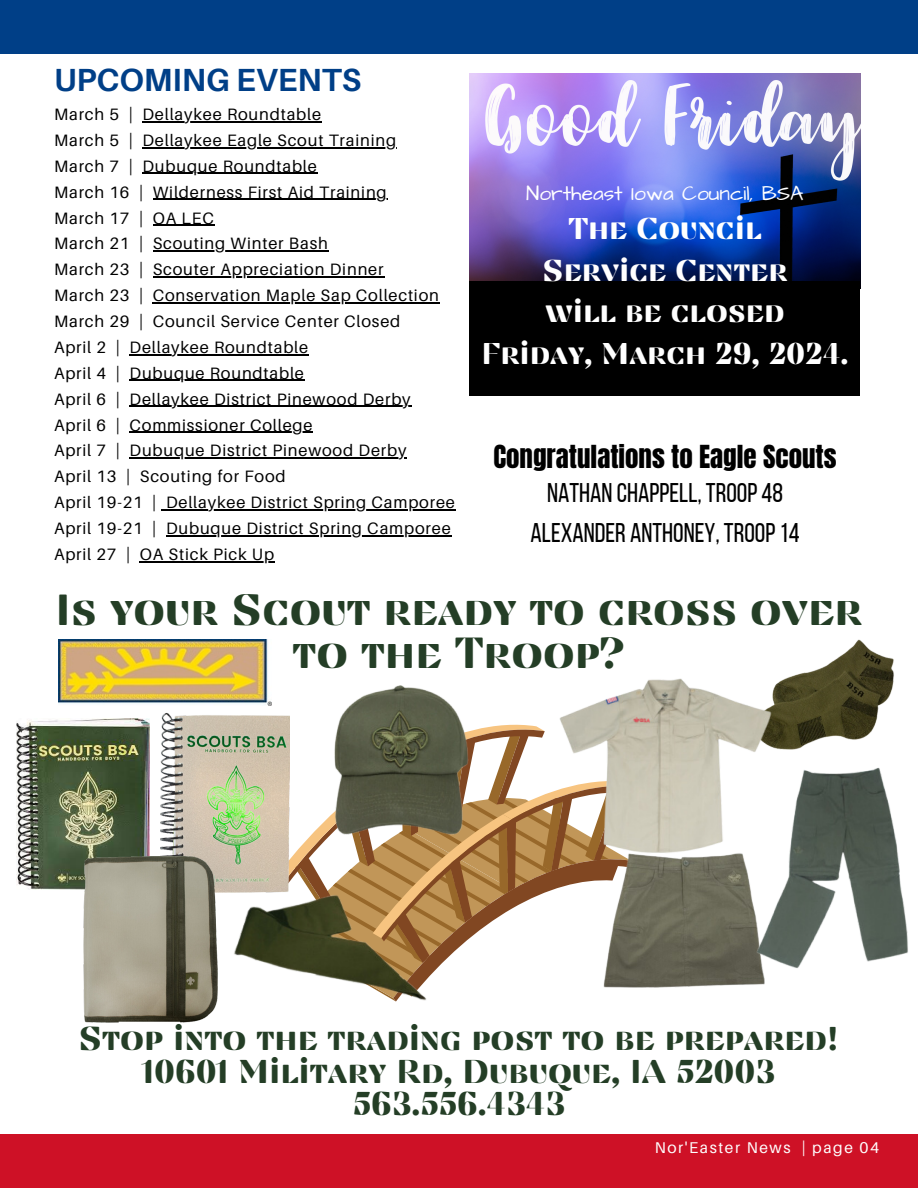
<style>
.page{position:relative;width:918px;height:1188px;background:#fff}
.page>*{position:absolute;margin:0;border:0;box-sizing:border-box;transform-origin:0 0}
.t1{font:43.5px/42.8px "Findel Display";color:#243e26;text-align:center}
.t2{font:33px/32.7px "Findel Display";color:#243e26;text-align:center}
.t3{font:700 31.95px "Aileron";color:#003f87}
.t4{font:30px/41.7px "Findel Display";color:#fff;text-align:center}
.t5{font:27px/34.8px "Anton";color:#000;text-align:center}
.t6{font:27px "Bebas Neue";color:#000}
.t7{font:21px "Architects Daughter";color:#fff}
.t8{font:16.5px/25.8px "Aileron";letter-spacing:.05em;color:#000}
.t9{font:15.6px "Aileron";letter-spacing:.1em;color:#fff}
.s1{font-family:"Bebas Neue"}
</style>
<div class="page">
<div style="left:0;top:1134px;width:918px;height:54px;background:#ce1126"></div>
<div style="left:0;top:0;width:918px;height:54px;background:#003f87"></div>
<hr style="left:142px;top:121px;width:180px;height:1px;background:#000">
<hr style="left:142px;top:147px;width:255px;height:1px;background:#000">
<hr style="left:142px;top:173px;width:176px;height:1px;background:#000">
<hr style="left:153px;top:199px;width:235px;height:1px;background:#000">
<hr style="left:153px;top:225px;width:62px;height:1px;background:#000">
<hr style="left:153px;top:251px;width:176px;height:1px;background:#000">
<hr style="left:153px;top:276px;width:231px;height:2px;background:#000">
<hr style="left:153px;top:302px;width:287px;height:1px;background:#000">
<hr style="left:129px;top:354px;width:180px;height:1px;background:#000">
<hr style="left:129px;top:380px;width:176px;height:1px;background:#000">
<hr style="left:129px;top:406px;width:283px;height:1px;background:#000">
<hr style="left:129px;top:432px;width:184px;height:1px;background:#000">
<hr style="left:129px;top:458px;width:278px;height:1px;background:#000">
<hr style="left:166px;top:509px;width:290px;height:1px;background:#000">
<hr style="left:166px;top:535px;width:286px;height:1px;background:#000">
<hr style="left:140px;top:561px;width:135px;height:1px;background:#000">
<img style="left:470px;top:73px;width:390px;height:209px">
<div style="left:470px;top:282px;width:390px;height:114px;background:#000"></div>
<svg style="left:289px;top:720px;width:313px;height:282px"></svg>
<img style="left:602px;top:859px;width:163px;height:129px">
<img style="left:59px;top:639px;width:212px;height:66px">
<img style="left:160px;top:712px;width:129px;height:181px">
<img style="left:331px;top:686px;width:139px;height:152px">
<img style="left:774px;top:639px;width:120px;height:111px">
<img style="left:234px;top:893px;width:195px;height:108px">
<img style="left:547px;top:678px;width:227px;height:181px">
<img style="left:16px;top:719px;width:133px;height:171px">
<img style="left:83px;top:856px;width:136px;height:167px">
<img style="left:735px;top:765px;width:173px;height:214px">
<h1 class="t3" style="left:54px;top:60px;width:309px">UPCOMING EVENTS</h1>
<h2 class="t8" style="left:54px;top:101px;width:80px">March 5 |</h2>
<p class="t8" style="left:142px;top:101px;width:180px">Dellaykee Roundtable</p>
<p class="t8" style="left:54px;top:127px;width:80px">March 5 |</p>
<h5 class="t8" style="left:142px;top:127px;width:255px">Dellaykee Eagle Scout Training</h5>
<h5 class="t8" style="left:54px;top:153px;width:80px">March 7 |</h5>
<p class="t8" style="left:54px;top:153px;width:264px;text-indent:88px">Dubuque Roundtable<br>March 16 |</p>
<p class="t8" style="left:153px;top:179px;width:235px">Wilderness First Aid Training</p>
<p class="t8" style="left:54px;top:205px;width:91px">March 17 |</p>
<p class="t8" style="left:153px;top:205px;width:63px">OA LEC</p>
<p class="t8" style="left:54px;top:230px;width:91px">March 21 |</p>
<p class="t8" style="left:153px;top:230px;width:177px">Scouting Winter Bash</p>
<p class="t8" style="left:54px;top:256px;width:91px">March 23 |</p>
<p class="t8" style="left:153px;top:256px;width:232px">Scouter Appreciation Dinner</p>
<p class="t8" style="left:54px;top:282px;width:91px">March 23 |</p>
<p class="t8" style="left:153px;top:282px;width:288px">Conservation Maple Sap Collection</p>
<p class="t8" style="left:54px;top:308px;width:91px">March 29 |</p>
<p class="t8" style="left:153px;top:308px;width:249px">Council Service Center Closed</p>
<p class="t8" style="left:54px;top:334px;width:67px">April 2 |</p>
<p class="t8" style="left:129px;top:334px;width:180px">Dellaykee Roundtable</p>
<p class="t8" style="left:54px;top:360px;width:67px">April 4 |</p>
<p class="t8" style="left:129px;top:360px;width:176px">Dubuque Roundtable</p>
<p class="t8" style="left:54px;top:386px;width:67px">April 6 |</p>
<p class="t8" style="left:129px;top:386px;width:283px">Dellaykee District Pinewood Derby</p>
<p class="t8" style="left:54px;top:412px;width:67px">April 6 |</p>
<p class="t8" style="left:129px;top:412px;width:185px">Commissioner College</p>
<p class="t8" style="left:54px;top:437px;width:67px">April 7 |</p>
<p class="t8" style="left:54px;top:437px;width:354px;text-indent:75px">Dubuque District Pinewood Derby<br>April 13 |</p>
<p class="t8" style="left:54px;top:463px;width:233px;text-indent:86px">Scouting for Food<br>April 19-21 |</p>
<p class="t8" style="left:166px;top:489px;width:290px">Dellaykee District Spring Camporee</p>
<p class="t8" style="left:54px;top:515px;width:104px">April 19-21 |</p>
<p class="t8" style="left:166px;top:515px;width:286px">Dubuque District Spring Camporee</p>
<p class="t8" style="left:54px;top:541px;width:78px">April 27 |</p>
<p class="t8" style="left:140px;top:541px;width:136px">OA Stick Pick Up</p>
<h4 class="t7" style="left:526px;top:180px;width:279px">Northeast Iowa Council, BSA</h4>
<h3 class="t4" style="left:482px;top:208px;width:368px">The Council<br>Service Center<br>will be closed<br>Friday, March 29, 2024.</h3>
<p class="t5" style="left:493px;top:439px;width:345px">Congratulations to Eagle Scouts<br><span class="s1">NATHAN CHAPPELL, TROOP 48</span></p>
<p class="t6" style="left:531px;top:522px;width:270px">ALEXANDER ANTHONEY, TROOP14</p>
<p class="t1" style="left:56px;top:589px;width:808px">Is your Scout ready to cross over to the Troop?</p>
<h2 class="t2" style="left:79px;top:1022px;width:762px">Stop into the trading post to be prepared!<br>10601 Military Rd, Dubuque, IA 52003<br>563.556.4343</h2>
<h3 class="t9" style="left:655px;top:1138px;width:226px">Nor'Easter News | page 04</h3>
</div>
